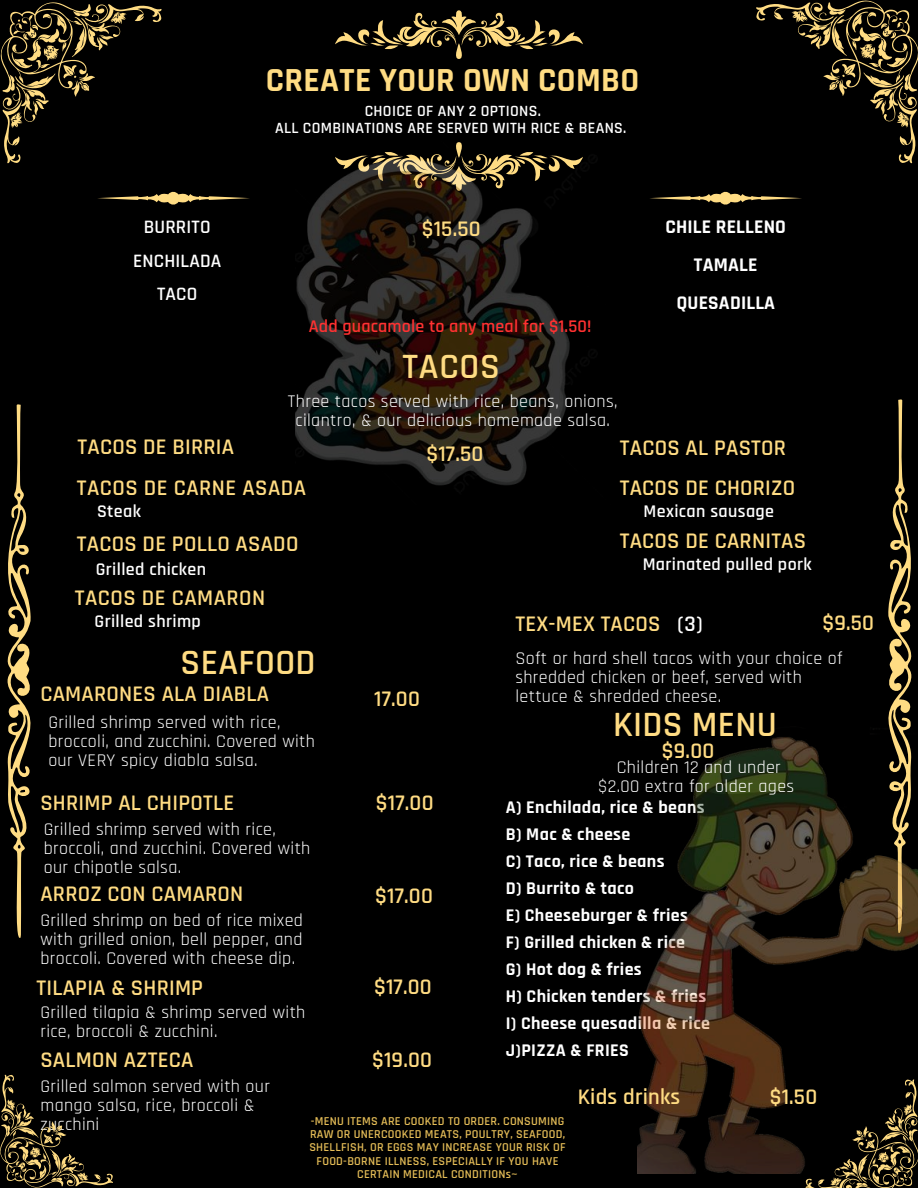
<style>
.page{position:relative;width:918px;height:1188px;background:#000}
.page>*{position:absolute;margin:0;border:0;box-sizing:border-box;transform-origin:0 0}
.t1{font:600 36px "Rajdhani";letter-spacing:.01em;color:#ffdc83}
.t2{font:700 34.05px "Rajdhani";letter-spacing:.01em;color:#ffdc83}
.t3{font:600 22.5px/39.8px "Rajdhani";letter-spacing:.01em;color:#ffdc83}
.t4{font:700 19.5px/38.2px "Rajdhani";letter-spacing:.01em;color:#fff;text-align:center}
.t5{font:600 19.2px/33.8px "Rajdhani";letter-spacing:.01em;color:#fff;text-align:center}
.t6{font:18px/19.2px "Rajdhani";letter-spacing:.02em;color:#fff}
.t7{font:700 18px/27px "Rajdhani";letter-spacing:.02em;color:#fff}
.t8{font:600 18px "Rajdhani";letter-spacing:.02em;color:#fff}
.t9{font:600 18px "Rajdhani";letter-spacing:.01em;color:#ff3131}
.t10{font:600 15.9px/16.8px "Rajdhani";letter-spacing:.02em;color:#fff;text-align:center}
.t11{font:600 12.15px/13.2px "Rajdhani";letter-spacing:.02em;color:#e4bc57;text-align:center}
.s1{color:#fff}
</style>
<div class="page">
<svg style="left:1px;top:2px;width:160px;height:161px"></svg>
<svg style="left:756px;top:0;width:162px;height:163px"></svg>
<svg style="left:806px;top:1173px;width:107px;height:15px"></svg>
<svg style="left:7px;top:404px;width:24px;height:534px"></svg>
<svg style="left:888px;top:399px;width:24px;height:327px"></svg>
<svg style="left:335px;top:10px;width:248px;height:49px"></svg>
<svg style="left:98px;top:191px;width:152px;height:14px"></svg>
<svg style="left:650px;top:191px;width:152px;height:14px"></svg>
<img style="left:638px;top:726px;width:280px;height:447px">
<svg style="left:0;top:1075px;width:112px;height:113px"></svg>
<img style="left:296px;top:142px;width:287px;height:344px">
<h2 class="t2" style="left:266px;top:60px;width:375px">CREATE YOUR OWN COMBO</h2>
<p class="t5" style="left:133px;top:210px;width:90px">BURRITO<br>ENCHILADA<br>TACO</p>
<p class="t10" style="left:275px;top:103px;width:353px">CHOICE OF ANY 2 OPTIONS.<br>ALL COMBINATIONS ARE SERVED WITH RICE &amp; BEANS.</p>
<p class="t3" style="left:422px;top:210px;width:60px">$15.50</p>
<p class="t9" style="left:309px;top:315px;width:284px">Add guacamole to any meal for $1.50!</p>
<h1 class="t1" style="left:403px;top:345px;width:99px">TACOS</h1>
<p class="t6" style="left:288px;top:392px;width:331px;text-align:center">Three tacos served with rice, beans, onions, cilantro, &amp; our delicious homemade salsa.</p>
<p class="t4" style="left:665px;top:208px;width:122px">CHILE RELLENO<br>TAMALE<br>QUESADILLA</p>
<p class="t3" style="left:78px;top:427px;width:158px">TACOS DE BIRRIA</p>
<p class="t3" style="left:77px;top:468px;width:231px">TACOS DE CARNE ASADA</p>
<p class="t8" style="left:97px;top:500px;width:45px">Steak</p>
<p class="t3" style="left:77px;top:525px;width:223px">TACOS DE POLLO ASADO</p>
<p class="t8" style="left:96px;top:558px;width:112px">Grilled chicken</p>
<p class="t3" style="left:75px;top:579px;width:192px">TACOS DE CAMARON</p>
<p class="t8" style="left:95px;top:610px;width:108px">Grilled shrimp</p>
<h1 class="t1" style="left:181px;top:641px;width:136px">SEAFOOD</h1>
<p class="t3" style="left:40px;top:675px;width:230px">CAMARONES ALA DIABLA</p>
<p class="t6" style="left:48px;top:713px;width:268px">Grilled shrimp served with rice, broccoli, and zucchini. Covered with our VERY spicy diabla salsa.</p>
<p class="t3" style="left:426px;top:434px;width:58px">$17.50</p>
<p class="t3" style="left:374px;top:680px;width:47px">17.00</p>
<p class="t3" style="left:40px;top:784px;width:195px">SHRIMP AL CHIPOTLE</p>
<p class="t3" style="left:376px;top:784px;width:59px">$17.00</p>
<p class="t6" style="left:44px;top:820px;width:268px">Grilled shrimp served with rice, broccoli, and zucchini. Covered with our chipotle salsa.</p>
<p class="t3" style="left:40px;top:874px;width:205px">ARROZ CON CAMARON</p>
<p class="t6" style="left:40px;top:911px;width:264px;text-align:justify">Grilled shrimp on bed of rice mixed with grilled onion, bell pepper, and broccoli. Covered with cheese dip.</p>
<p class="t3" style="left:36px;top:968px;width:168px">TILAPIA &amp; SHRIMP</p>
<p class="t6" style="left:40px;top:1003px;width:267px">Grilled tilapia &amp; shrimp served with rice, broccoli &amp; zucchini.</p>
<p class="t3" style="left:375px;top:877px;width:59px">$17.00</p>
<p class="t3" style="left:374px;top:968px;width:59px">$17.00</p>
<p class="t3" style="left:40px;top:1041px;width:155px">SALMON AZTECA</p>
<p class="t3" style="left:372px;top:1041px;width:61px">$19.00</p>
<p class="t3" style="left:620px;top:429px;width:177px">TACOS AL PASTOR<br>TACOS DE CHORIZO</p>
<p class="t8" style="left:644px;top:500px;width:132px">Mexican sausage</p>
<p class="t3" style="left:620px;top:521px;width:188px">TACOS DE CARNITAS</p>
<p class="t8" style="left:643px;top:553px;width:170px">Marinated pulled pork</p>
<p class="t3" style="left:823px;top:604px;width:53px">$9.50</p>
<p class="t3" style="left:515px;top:605px;width:189px">TEX-MEX TACOS <span class="s1">(3)</span></p>
<p class="t6" style="left:515px;top:649px;width:329px">Soft or hard shell tacos with your choice of shredded chicken or beef, served with lettuce &amp; shredded cheese.</p>
<h1 class="t1" style="left:613px;top:702px;width:165px">KIDS MENU</h1>
<p class="t3" style="left:662px;top:731px;width:54px">$9.00</p>
<p class="t6" style="left:598px;top:758px;width:198px;text-align:center">Children 12 and under $2.00 extra for older ages</p>
<p class="t7" style="left:506px;top:794px;width:206px">A) Enchilada, rice &amp; beans<br>B) Mac &amp; cheese<br>C) Taco, rice &amp; beans<br>D) Burrito &amp; taco<br>E) Cheeseburger &amp; fries<br>F) Grilled chicken &amp; rice<br>G) Hot dog &amp; fries<br>H) Chicken tenders &amp; fries<br>I) Cheese quesadilla &amp; rice<br>J)PIZZA &amp; FRIES</p>
<p class="t6" style="left:40px;top:1077px;width:231px">Grilled salmon served with our mango salsa, rice, broccoli &amp; zucchini</p>
<p class="t11" style="left:309px;top:1115px;width:258px">-MENU ITEMS ARE COOKED TO ORDER. CONSUMING RAW OR UNERCOOKED MEATS, POULTRY, SEAFOOD, SHELLFISH, OR EGGS MAY INCREASE YOUR RISK OF FOOD-BORNE ILLNESS, ESPECIALLY IF YOU HAVE CERTAIN MEDICAL CONDITIONs~</p>
<p class="t3" style="left:578px;top:1078px;width:104px">Kids drinks</p>
<p class="t3" style="left:770px;top:1078px;width:49px">$1.50</p>
</div>
